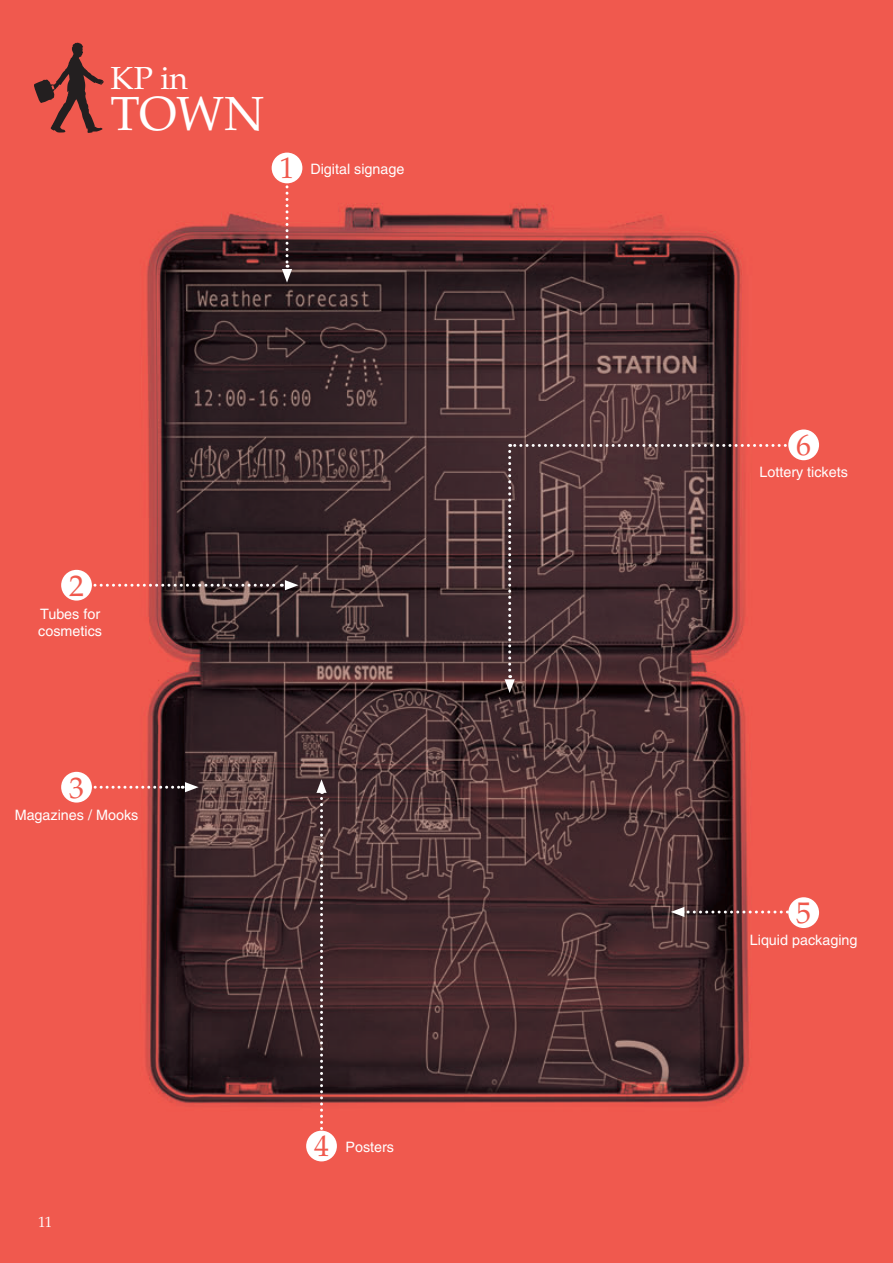
<style>
.page{position:relative;width:893px;height:1263px;background:#fff}
.page>*{position:absolute;margin:0;border:0;box-sizing:border-box;transform-origin:0 0}
.t1{font:47.85px "Palatino";color:#fff}
.t2{font:31.95px "Palatino";color:#fff}
.t3{font:29.7px "Palatino";color:#f0594d}
.t4{font:14.85px "Palatino";color:#fff}
.t5{font:14.4px/16.5px "Helvetica";color:#fff}
.s1{font-family:"Palatino";font-size:29.7px;color:#f0594d}
</style>
<div class="page">
<img style="left:0;top:0;width:893px;height:1263px">
<svg style="left:34px;top:43px;width:70px;height:90px;background:#b0463f"></svg>
<svg style="left:282px;top:182px;width:10px;height:101px"></svg>
<div style="left:272px;top:153px;width:30px;height:30px;background:#fff;border-radius:50%"></div>
<svg style="left:316px;top:779px;width:11px;height:353px;background:#634446"></svg>
<div style="left:306px;top:1131px;width:31px;height:30px;background:#fff;border-radius:50%"></div>
<div style="left:61px;top:570px;width:31px;height:31px;background:#fff;border-radius:50%"></div>
<svg style="left:91px;top:580px;width:207px;height:10px;background:#84514f"></svg>
<div style="left:61px;top:772px;width:31px;height:30px;background:#fff;border-radius:50%"></div>
<svg style="left:91px;top:782px;width:108px;height:10px"></svg>
<div style="left:788px;top:897px;width:31px;height:31px;background:#fff;border-radius:50%"></div>
<svg style="left:671px;top:907px;width:119px;height:10px"></svg>
<svg style="left:505px;top:444px;width:293px;height:249px;background:#6f3b3a"></svg>
<div style="left:788px;top:429px;width:31px;height:31px;background:#fff;border-radius:50%"></div>
<h2 class="t2" style="left:111px;top:65px;width:79px">KP in</h2>
<h1 class="t1" style="left:111px;top:95px;width:155px">TOWN</h1>
<p class="t5" style="left:280px;top:162px;width:126px"><span class="s1">1</span> Digital signage</p>
<h3 class="t3" style="left:69px;top:574px;width:16px">2</h3>
<p class="t5" style="left:38px;top:607px;width:65px">Tubes for cosmetics</p>
<h3 class="t3" style="left:69px;top:776px;width:16px">3</h3>
<p class="t5" style="left:15px;top:808px;width:125px">Magazines / Mooks</p>
<p class="t4" style="left:38px;top:1216px;width:16px">11</p>
<p class="t5" style="left:314px;top:1140px;width:82px"><span class="s1">4</span> Posters</p>
<h3 class="t3" style="left:796px;top:433px;width:16px">6</h3>
<p class="t5" style="left:759px;top:465px;width:90px">Lottery tickets</p>
<h3 class="t3" style="left:796px;top:901px;width:16px">5</h3>
<p class="t5" style="left:750px;top:933px;width:109px">Liquid packaging</p>
</div>
